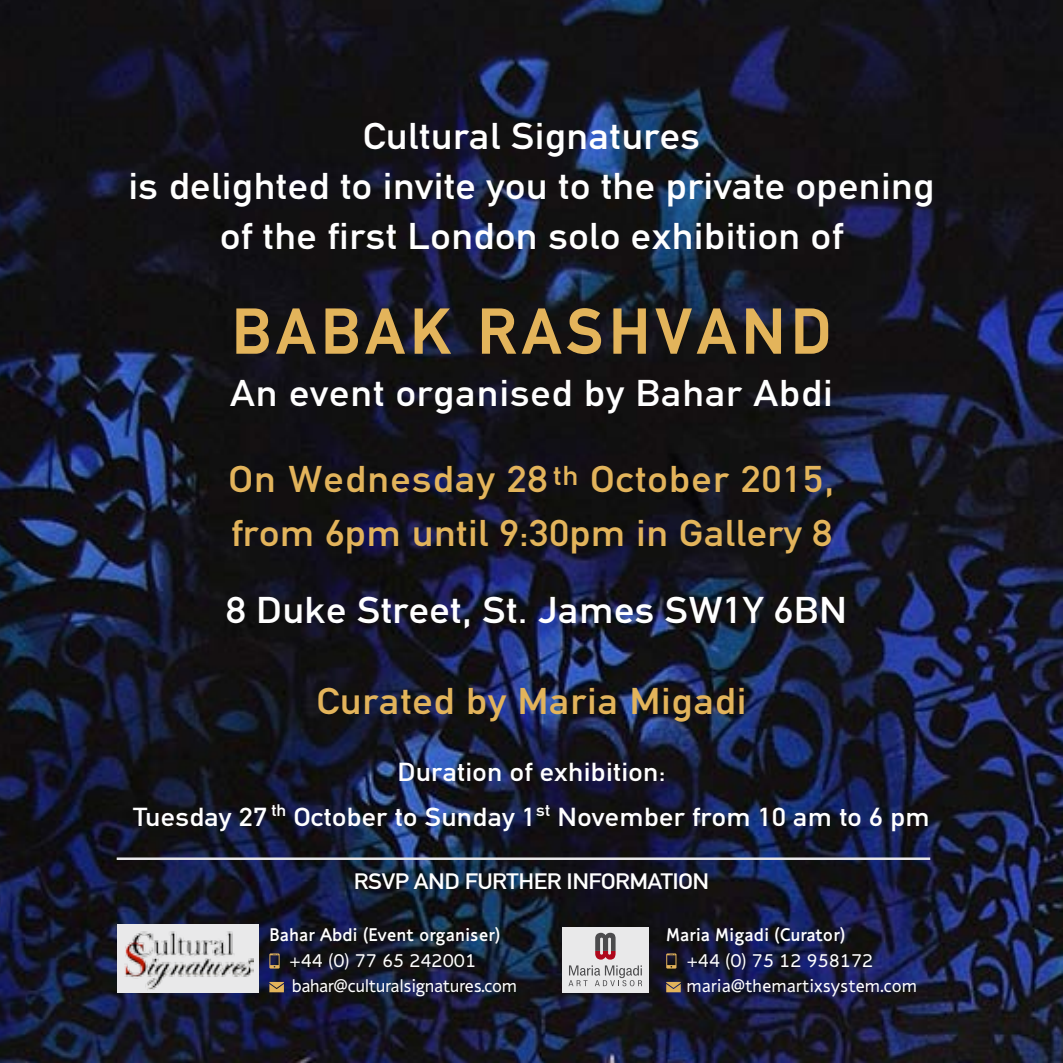
<style>
.page{position:relative;width:1063px;height:1063px;background:#fff}
.page>*{position:absolute;margin:0;border:0;box-sizing:border-box;transform-origin:0 0}
.t1{font:700 65.25px "PF Din Text";letter-spacing:.08em;color:#e3b45b}
.t2{font:500 37.5px/50px "PF Din Text";letter-spacing:.01em;color:#fff;text-align:center;scale:1.1 1}
.t3{font:500 37.5px/54.2px "PF Din Text";letter-spacing:.02em;color:#e3b45b;scale:1.1 1}
.t4{font:500 26.25px/45px "PF Din Text";letter-spacing:.01em;color:#fff;text-align:center;scale:1.1 1}
.t5{font:500 22.5px "PF Din Text";letter-spacing:-.02em;color:#fff;scale:1.1 1}
.t6{font:500 18.75px "PF Textbook";color:#fff}
.t7{font:18.75px/25.8px "PF Textbook";letter-spacing:-.02em;color:#fff}
.t8{font:18.75px/25.8px "PF Textbook";color:#fff}
</style>
<div class="page">
<img style="left:0;top:0;width:1063px;height:1063px">
<svg style="left:269px;top:982px;width:15px;height:10px"></svg>
<svg style="left:269px;top:953px;width:11px;height:16px"></svg>
<svg style="left:666px;top:982px;width:15px;height:10px"></svg>
<svg style="left:666px;top:953px;width:10px;height:16px"></svg>
<div style="left:117px;top:925px;width:141px;height:68px;background:#e9e9ea"></div>
<img style="left:125px;top:931px;width:128px;height:59px">
<hr style="left:117px;top:857px;width:813px;height:3px;background:#e9e9ea">
<div style="left:563px;top:927px;width:86px;height:65px;background:#e9e9ea"></div>
<svg style="left:569px;top:933px;width:73px;height:53px"></svg>
<p class="t2" style="left:128px;top:111px;width:734px">Cultural Signatures<br>is delighted to invite you to the private opening of the first London solo exhibition of</p>
<h1 class="t1" style="left:232px;top:293px;width:601px">BABAK RASHVAND</h1>
<p class="t2" style="left:230px;top:368px;width:549px">An event organised by Bahar Abdi</p>
<p class="t3" style="left:229px;top:452px;width:552px">On Wednesday 28 <sup>th</sup> October 2015, from 6pm until 9:30pm in Gallery 8</p>
<p class="t2" style="left:226px;top:585px;width:566px">8 Duke Street, St. James SW1Y 6BN</p>
<p class="t3" style="left:316px;top:675px;width:393px">Curated by Maria Migadi</p>
<p class="t4" style="left:133px;top:749px;width:726px">Duration of exhibition:<br>Tuesday 27 <sup>th</sup> October to Sunday 1<sup>st</sup> November from 10 am to 6 pm</p>
<p class="t5" style="left:354px;top:869px;width:70px">RSVP and</p>
<p class="t5" style="left:465px;top:869px;width:138px">further informat</p>
<p class="t5" style="left:673px;top:869px;width:19px">ion</p>
<p class="t6" style="left:269px;top:924px;width:233px">Bahar Abdi (Event organiser)</p>
<p class="t7" style="left:290px;top:948px;width:229px">+44 (0) 77 65 242001 bahar@culturalsignatures.com</p>
<p class="t6" style="left:666px;top:924px;width:181px">Maria Migadi (Curator)</p>
<p class="t8" style="left:686px;top:948px;width:232px">+44 (0) 75 12 958172 maria@themartixsystem.com</p>
</div>
